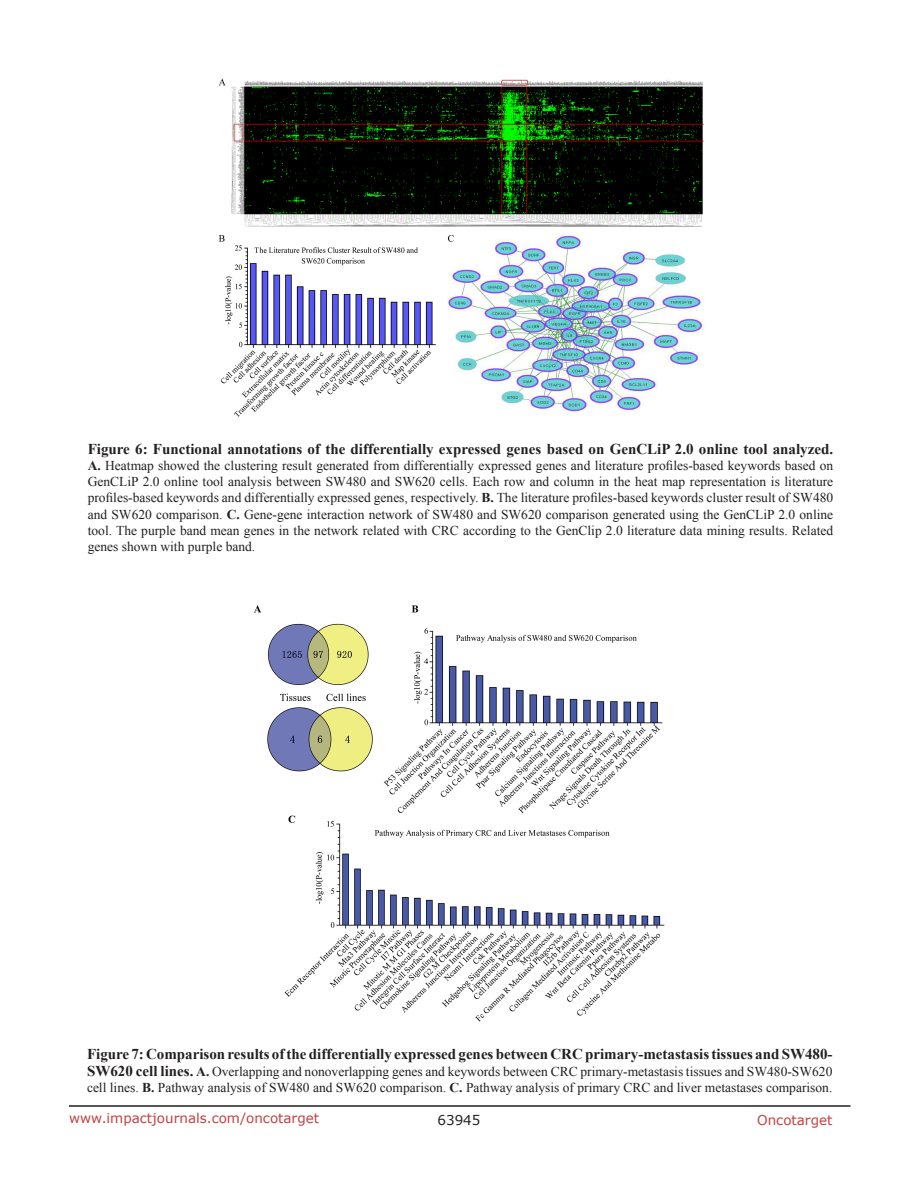
<style>
.page{position:relative;width:918px;height:1188px;background:#fff}
.page>*{position:absolute;margin:0;border:0;box-sizing:border-box;transform-origin:0 0}
.t1{font:700 15px "Times New Roman";color:#231f20}
.t2{font:13.5px/16.2px "Times New Roman";color:#231f20}
.t3{font:13.5px "Verdana";color:#c24141}
.t4{font:13.5px "Verdana";color:#231f20}
.s1{font-weight:700}
.s2{font-weight:700;font-size:15px}
</style>
<div class="page">
<hr style="left:69px;top:1105px;width:781px;height:2px;background:#231f20">
<img style="left:254px;top:605px;width:411px;height:417px">
<img style="left:218px;top:78px;width:487px;height:339px">
<p class="t1" style="left:88px;top:438px;width:747px">Figure 6: Functional annotations of the differentially expressed genes based on GenCLiP 2.0 online tool analyzed.</p>
<p class="t2" style="left:88px;top:457px;width:747px;text-align:justify"><span class="s1">A.</span> Heatmap showed the clustering result generated from differentially expressed genes and literature profiles-based keywords based on GenCLiP 2.0 online tool analysis between SW480 and SW620 cells. Each row and column in the heat map representation is literature profiles-based keywords and differentially expressed genes, respectively. <span class="s1">B.</span> The literature profiles-based keywords cluster result of SW480 and SW620 comparison. <span class="s1">C.</span> Gene-gene interaction network of SW480 and SW620 comparison generated using the GenCLiP 2.0 online tool. The purple band mean genes in the network related with CRC according to the GenClip 2.0 literature data mining results. Related genes shown with purple band.</p>
<p class="t1" style="left:87px;top:1044px;width:747px">Figure 7: Comparison results of the differentially expressed genes between CRC primary-metastasis tissues and SW480-</p>
<p class="t2" style="left:87px;top:1063px;width:747px"><span class="s2">SW620 cell lines.</span> <span class="s1">A.</span> Overlapping and nonoverlapping genes and keywords between CRC primary-metastasis tissues and SW480-SW620 cell lines. <span class="s1">B.</span> Pathway analysis of SW480 and SW620 comparison. <span class="s1">C.</span> Pathway analysis of primary CRC and liver metastases comparison.</p>
<p class="t3" style="left:69px;top:1109px;width:252px">www.impactjournals.com/oncotarget</p>
<p class="t4" style="left:438px;top:1111px;width:44px">63945</p>
<p class="t3" style="left:757px;top:1111px;width:77px">Oncotarget</p>
</div>
